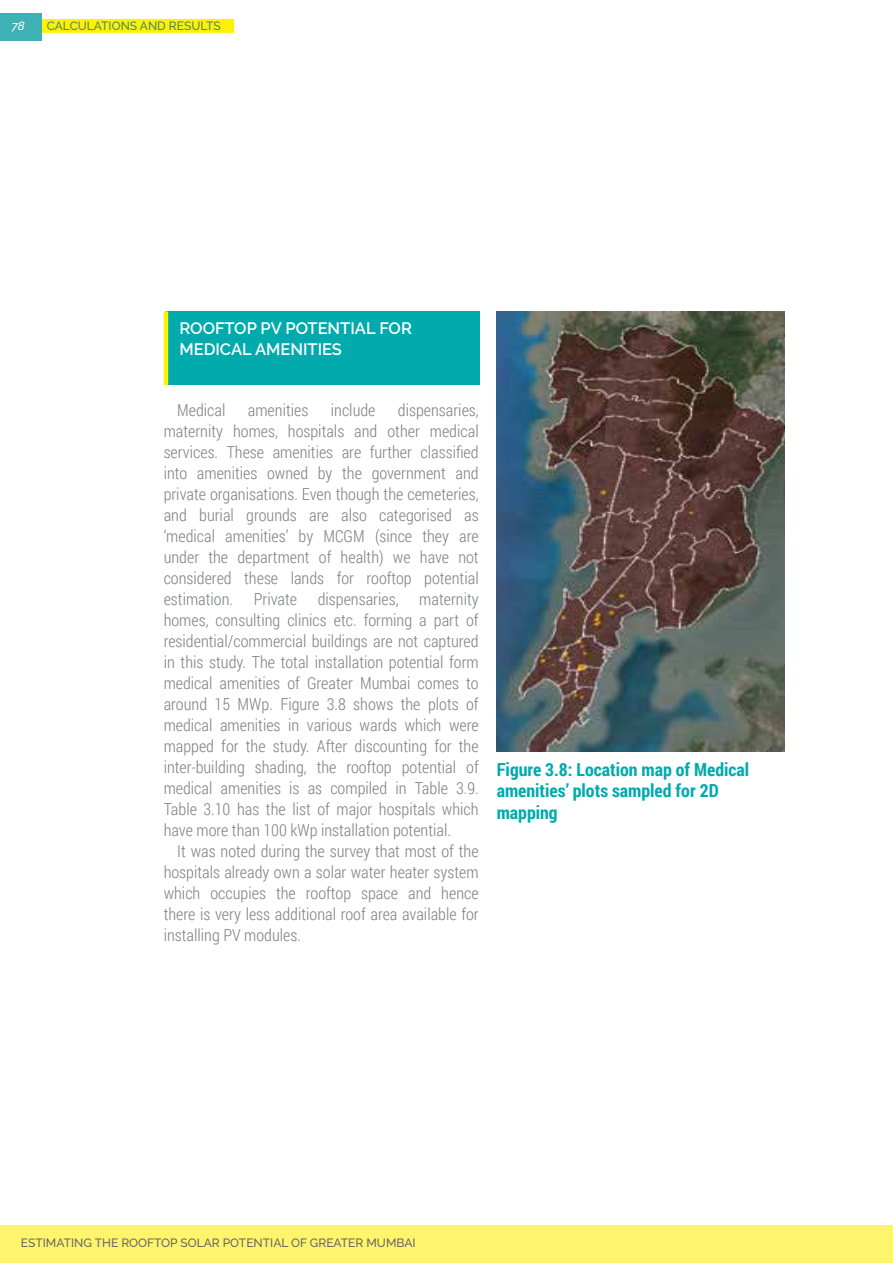
<style>
.page{position:relative;width:893px;height:1263px;background:#fff}
.page>*{position:absolute;margin:0;border:0;box-sizing:border-box;transform-origin:0 0}
.t1{font:700 18px/21.6px "Roboto Condensed";color:#00aaad}
.t2{font:300 16.5px/21px "Roboto Condensed";color:#808285;text-align:justify}
.t3{font:600 16.5px/21px "Raleway";color:#fff}
.t4{font:500 12px "Raleway";color:#666}
.t5{font:500 12px "Raleway";color:#4c817f}
.t6{font:italic 500 12px "Raleway";color:#fff}
</style>
<div class="page">
<div style="left:166px;top:311px;width:313px;height:74px;background:#00aaad"></div>
<hr style="left:164px;top:311px;width:4px;height:74px;background:#fff200">
<img style="left:497px;top:311px;width:288px;height:440px">
<svg style="left:42px;top:19px;width:192px;height:14px;background:#fff202"></svg>
<div style="left:0;top:1225px;width:893px;height:38px;background:#fff56d"></div>
<div style="left:0;top:13px;width:42px;height:27px;background:#3fb0b3"></div>
<p class="t6" style="left:12px;top:19px;width:15px">78</p>
<p class="t5" style="left:47px;top:19px;width:176px">CALCULATIONS AND RESULTS</p>
<p class="t3" style="left:179px;top:317px;width:234px">ROOFTOP PV POTENTIAL FOR<br>MEDICAL AMENITIES</p>
<p class="t2" style="left:164px;top:399px;width:317px;text-indent:234px">dispensaries, maternity homes, hospitals and other medical services. These amenities are further classified into amenities owned by the government and private organisations. Even though the cemeteries, and burial grounds are also categorised as ‘medical amenities’ by MCGM (since they are under the department of health) we have not considered these lands for rooftop potential estimation.</p>
<p class="t2" style="left:177px;top:399px;width:50px">Medical</p>
<p class="t2" style="left:248px;top:399px;width:62px">amenities</p>
<p class="t2" style="left:331px;top:399px;width:46px">include</p>
<p class="t2" style="left:164px;top:588px;width:316px;text-indent:256px">maternity homes, consulting clinics etc. forming a part of residential/commercial buildings are not captured in this study. The total installation potential form medical amenities of Greater Mumbai comes to around 15 MWp. Figure 3.8 shows the plots of medical amenities in various wards which were mapped for the study. After discounting for the inter-building shading, the rooftop potential of medical amenities is as compiled in Table 3.9.<br>Table 3.10 has the list of major hospitals which have more than 100 kWp installation potential.</p>
<p class="t2" style="left:164px;top:840px;width:316px;text-indent:13px">It was noted during the survey that most of the hospitals already own a solar water heater system which occupies the rooftop space and hence there is very less additional roof area available for installing PV modules.</p>
<p class="t2" style="left:254px;top:588px;width:45px">Private</p>
<p class="t2" style="left:318px;top:588px;width:82px">dispensaries,</p>
<p class="t1" style="left:497px;top:758px;width:254px">Figure 3.8: Location map of Medical amenities’ plots sampled for 2D mapping</p>
<p class="t4" style="left:21px;top:1236px;width:396px">ESTIMATING THE ROOFTOP SOLAR POTENTIAL OF GREATER MUMBAI</p>
</div>
